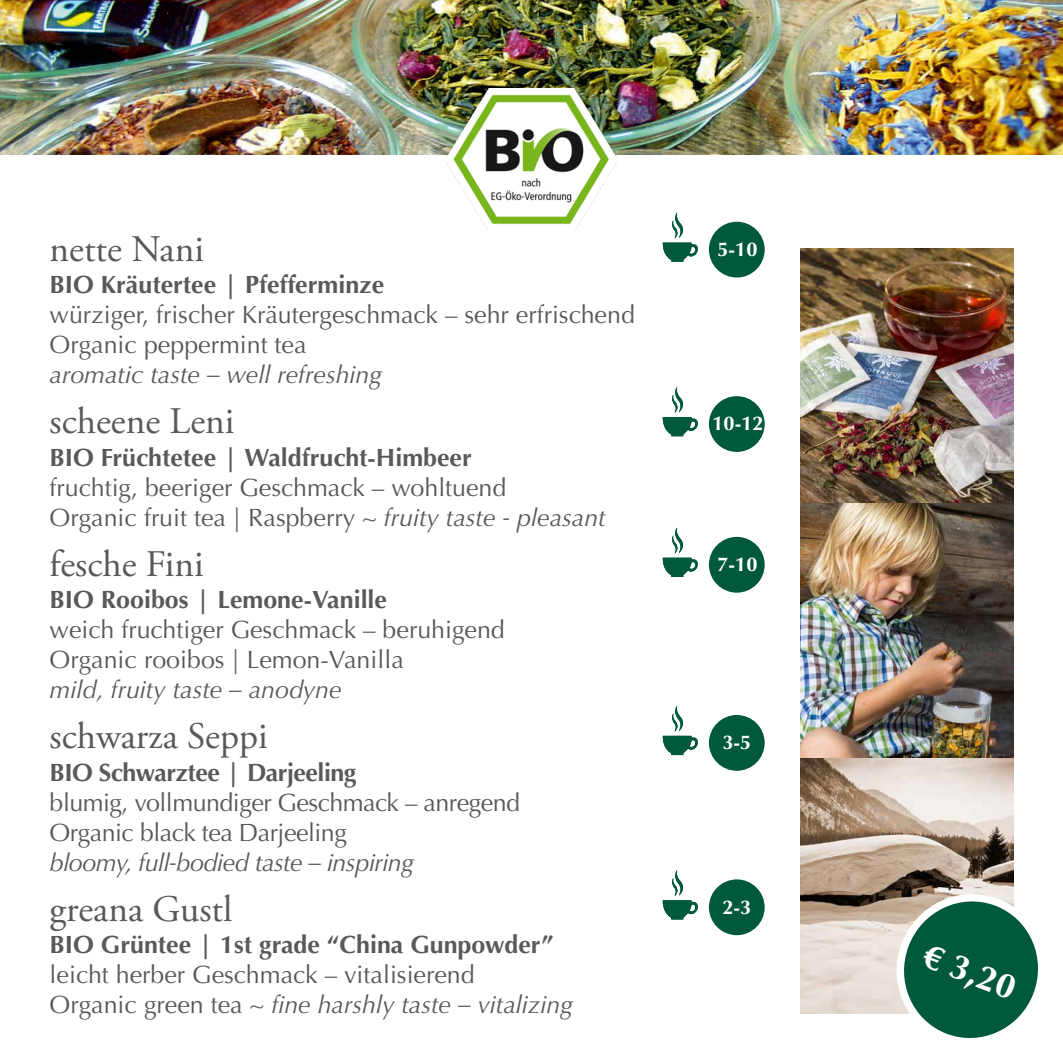
<style>
.page{position:relative;width:1063px;height:1063px;background:#fff}
.page>*{position:absolute;margin:0;border:0;box-sizing:border-box;transform-origin:0 0}
.t1{font:37.5px "Adobe Garamond Pro";color:#58595b}
.t2{font:700 34.75px "Optima";color:#fff}
.t3{font:25px/30px "Optima";color:#58595b}
.t4{font:700 25px "Optima";color:#58595b}
.t5{font:25px/30px "Optima";letter-spacing:-.02em;color:#58595b}
.t6{font:italic 25px "Optima";color:#58595b}
.t7{font:italic 25px "Optima";letter-spacing:-.02em;color:#58595b}
.t8{font:700 25px "Optima";letter-spacing:-.02em;color:#58595b}
.t9{font:700 20px "Optima";color:#fff}
.s1{font-style:italic}
</style>
<div class="page">
<svg style="left:663px;top:212px;width:35px;height:50px"></svg>
<div style="left:709px;top:222px;width:56px;height:56px;background:#00583d;border-radius:50%"></div>
<svg style="left:663px;top:386px;width:35px;height:50px"></svg>
<div style="left:709px;top:396px;width:56px;height:56px;background:#00583d;border-radius:50%"></div>
<svg style="left:663px;top:527px;width:35px;height:50px"></svg>
<div style="left:709px;top:537px;width:56px;height:56px;background:#00583d;border-radius:50%"></div>
<svg style="left:663px;top:705px;width:35px;height:50px"></svg>
<div style="left:709px;top:715px;width:56px;height:56px;background:#00583d;border-radius:50%"></div>
<svg style="left:663px;top:870px;width:35px;height:50px"></svg>
<div style="left:709px;top:879px;width:56px;height:56px;background:#00583d;border-radius:50%"></div>
<img style="left:801px;top:248px;width:212px;height:765px">
<img style="left:0;top:0;width:1063px;height:154px">
<img style="left:446px;top:88px;width:171px;height:142px">
<svg style="left:881px;top:879px;width:157px;height:159px"></svg>
<h1 class="t1" style="left:50px;top:226px;width:156px">nette Nani</h1>
<p class="t4" style="left:50px;top:270px;width:336px">BIO Kräutertee | Pfefferminze</p>
<p class="t3" style="left:50px;top:300px;width:587px">würziger, frischer Kräutergeschmack – sehr erfrischend<br>Organic peppermint tea</p>
<p class="t6" style="left:50px;top:360px;width:334px">aromatic taste – well refreshing</p>
<h1 class="t1" style="left:50px;top:399px;width:186px">scheene Leni</h1>
<p class="t4" style="left:50px;top:443px;width:424px">BIO Früchtetee | Waldfrucht-Himbeer</p>
<p class="t3" style="left:50px;top:473px;width:558px">fruchtig, beeriger Geschmack – wohltuend<br>Organic fruit tea | Raspberry <span class="s1">~ fruity taste - pleasant</span></p>
<h1 class="t1" style="left:50px;top:541px;width:156px">fesche Fini</h1>
<p class="t4" style="left:50px;top:585px;width:339px">BIO Rooibos | Lemone-Vanille</p>
<p class="t3" style="left:50px;top:615px;width:457px">weich fruchtiger Geschmack – beruhigend<br>Organic rooibos | Lemon-Vanilla</p>
<p class="t6" style="left:50px;top:675px;width:294px">mild, fruity taste – anodyne</p>
<h1 class="t1" style="left:50px;top:714px;width:220px">schwarza Seppi</h1>
<p class="t8" style="left:50px;top:758px;width:308px">BIO Schwarztee | Darjeeling</p>
<p class="t5" style="left:50px;top:788px;width:472px">blumig, vollmundiger Geschmack – anregend<br>Organic black tea Darjeeling</p>
<p class="t7" style="left:50px;top:848px;width:366px">bloomy, full-bodied taste – inspiring</p>
<h1 class="t1" style="left:50px;top:886px;width:184px">greana Gustl</h1>
<p class="t4" style="left:50px;top:930px;width:505px">BIO Grüntee | 1st grade “China Gunpowder”</p>
<p class="t3" style="left:50px;top:960px;width:525px">leicht herber Geschmack – vitalisierend<br>Organic green tea <span class="s1">~ fine harshly taste – vitalizing</span></p>
<p class="t9" style="left:718px;top:238px;width:42px">5-10</p>
<p class="t9" style="left:713px;top:412px;width:53px">10-12</p>
<p class="t9" style="left:718px;top:553px;width:42px">7-10</p>
<p class="t9" style="left:723px;top:731px;width:30px">3-5</p>
<p class="t9" style="left:723px;top:895px;width:30px">2-3</p>
<h2 class="t2" style="left:932px;top:935px;width:98px;rotate:21deg">€ 3,20</h2>
</div>
